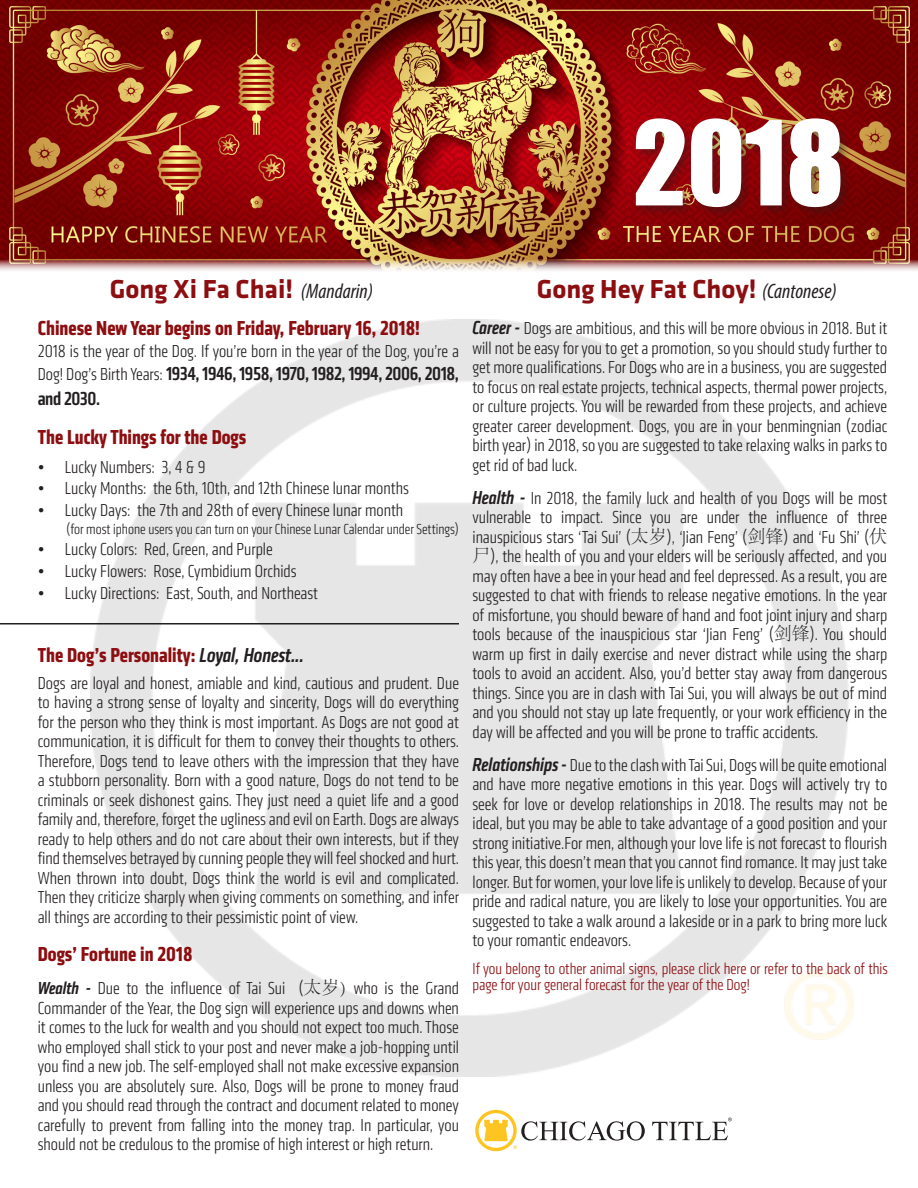
<style>
.page{position:relative;width:918px;height:1188px;background:#fff}
.page>*{position:absolute;margin:0;border:0;box-sizing:border-box;transform-origin:0 0}
.t1{font:108px "Impact";color:#fff}
.t2{font:700 27px "Klavika";color:#8d0e11}
.t3{font:700 21px "Klavika Condensed";color:#8d0e11}
.t4{font:500 19.5px/25.2px "Klavika Condensed";letter-spacing:-.02em;color:#231f20}
.t5{font:300 18px/19.5px "Klavika Condensed";color:#231f20;text-align:justify}
.t6{font:300 16.5px/16.5px "Klavika Condensed";color:#8d0e11}
.t7{font:300 15px "Klavika Condensed";color:#231f20}
.s1{font-family:"Myriad Pro";font-weight:400;font-style:italic;font-stretch:condensed;font-size:21px;color:#231f20}
.s2{font-weight:300;font-size:18px}
.s3{font-weight:500;font-style:italic;color:#231f20}
.s4{font-weight:500;font-style:italic}
.s5{font-family:"Adobe Song Std"}
.s6{font-weight:500;font-style:italic;font-size:19.5px}
</style>
<div class="page">
<hr style="left:0;top:623px;width:459px;height:2px;background:#231f20">
<img style="left:0;top:0;width:918px;height:271px">
<svg style="left:475px;top:1110px;width:170px;height:41px"></svg>
<svg style="left:652px;top:1118px;width:80px;height:22px"></svg>
<div style="left:632px;top:115px;width:221px;height:105px;background:#231f20;opacity:.45"></div>
<p class="t1" style="left:633px;top:79px;width:213px">2018</p>
<p class="t2" style="left:110px;top:269px;width:265px">Gong Xi Fa Chai! <span class="s1">(Mandarin)</span></p>
<p class="t2" style="left:537px;top:269px;width:301px">Gong Hey Fat Choy! <span class="s1">(Cantonese)</span></p>
<p class="t3" style="left:38px;top:315px;width:384px">Chinese New Year begins on Friday, February 16, 2018!</p>
<p class="t5" style="left:38px;top:341px;width:423px">2018 is the year of the Dog. If you’re born in the year of the Dog, you’re a</p>
<p class="t4" style="left:38px;top:361px;width:423px"><span class="s2">Dog! Dog’s Birth Years:</span> 1934, 1946, 1958, 1970, 1982, 1994, 2006, 2018, and 2030.</p>
<p class="t3" style="left:38px;top:424px;width:210px">The Lucky Things for the Dogs</p>
<p class="t5" style="left:38px;top:457px;width:169px">• Lucky Numbers: 3, 4 &amp; 9</p>
<p class="t5" style="left:38px;top:479px;width:373px">• Lucky Months: the 6th, 10th, and 12th Chinese lunar months</p>
<p class="t5" style="left:38px;top:500px;width:367px">• Lucky Days: the 7th and 28th of every Chinese lunar month</p>
<p class="t7" style="left:66px;top:521px;width:394px">(for most iphone users you can turn on your Chinese Lunar Calendar under Settings)</p>
<p class="t5" style="left:38px;top:540px;width:236px">• Lucky Colors: Red, Green, and Purple</p>
<p class="t5" style="left:38px;top:561px;width:260px">• Lucky Flowers: Rose, Cymbidium Orchids</p>
<p class="t5" style="left:38px;top:583px;width:282px">• Lucky Directions: East, South, and Northeast</p>
<p class="t3" style="left:38px;top:642px;width:268px">The Dog’s Personality: <span class="s3">Loyal, Honest...</span></p>
<p class="t5" style="left:38px;top:673px;width:423px">Dogs are loyal and honest, amiable and kind, cautious and prudent. Due to having a strong sense of loyalty and sincerity, Dogs will do everything for the person who they think is most important. As Dogs are not good at communication, it is difficult for them to convey their thoughts to others.<br>Therefore, Dogs tend to leave others with the impression that they have a stubborn personality. Born with a good nature, Dogs do not tend to be criminals or seek dishonest gains. They just need a quiet life and a good family and, therefore, forget the ugliness and evil on Earth. Dogs are always ready to help others and do not care about their own interests, but if they find themselves betrayed by cunning people they will feel shocked and hurt.</p>
<p class="t5" style="left:38px;top:868px;width:423px">When thrown into doubt, Dogs think the world is evil and complicated.<br>Then they criticize sharply when giving comments on something, and infer all things are according to their pessimistic point of view.</p>
<p class="t3" style="left:38px;top:941px;width:156px">Dogs’ Fortune in 2018</p>
<p class="t5" style="left:38px;top:979px;width:423px"><span class="s4">Wealth -</span> Due to the influence of Tai Sui (<span class="s5">太岁)</span> who is the Grand Commander of the Year, the Dog sign will experience ups and downs when it comes to the luck for wealth and you should not expect too much. Those who employed shall stick to your post and never make a job-hopping until you find a new job. The self-employed shall not make excessive expansion unless you are absolutely sure. Also, Dogs will be prone to money fraud and you should read through the contract and document related to money carefully to prevent from falling into the money trap. In particular, you should not be credulous to the promise of high interest or high return.</p>
<p class="t5" style="left:472px;top:319px;width:416px"><span class="s6">Career -</span> Dogs are ambitious, and this will be more obvious in 2018. But it will not be easy for you to get a promotion, so you should study further to get more qualifications. For Dogs who are in a business, you are suggested to focus on real estate projects, technical aspects, thermal power projects, or culture projects. You will be rewarded from these projects, and achieve greater career development. Dogs, you are in your benmingnian (zodiac birth year) in 2018, so you are suggested to take relaxing walks in parks to get rid of bad luck.</p>
<p class="t5" style="left:472px;top:488px;width:416px"><span class="s6">Health -</span> In 2018, the family luck and health of you Dogs will be most vulnerable to impact. Since you are under the influence of three inauspicious stars ‘Tai Sui’ (<span class="s5">太岁</span>), ‘Jian Feng’ (<span class="s5">剑锋</span>) and ‘Fu Shi’ (<span class="s5">伏尸</span>), the health of you and your elders will be seriously affected, and you may often have a bee in your head and feel depressed. As a result, you are suggested to chat with friends to release negative emotions. In the year of misfortune, you should beware of hand and foot joint injury and sharp tools because of the inauspicious star ‘Jian Feng’ (<span class="s5">剑锋</span>). You should warm up first in daily exercise and never distract while using the sharp tools to avoid an accident. Also, you’d better stay away from dangerous things. Since you are in clash with Tai Sui, you will always be out of mind and you should not stay up late frequently, or your work efficiency in the day will be affected and you will be prone to traffic accidents.</p>
<p class="t5" style="left:472px;top:755px;width:416px"><span class="s6">Relationships -</span> Due to the clash with Tai Sui, Dogs will be quite emotional and have more negative emotions in this year. Dogs will actively try to seek for love or develop relationships in 2018. The results may not be ideal, but you may be able to take advantage of a good position and your strong initiative.For men, although your love life is not forecast to flourish this year, this doesn’t mean that you cannot find romance. It may just take longer. But for women, your love life is unlikely to develop. Because of your pride and radical nature, you are likely to lose your opportunities. You are suggested to take a walk around a lakeside or in a park to bring more luck to your romantic endeavors.</p>
<p class="t6" style="left:472px;top:960px;width:417px">If you belong to other animal signs, please click here or refer to the back of this page for your general forecast for the year of the Dog!</p>
</div>
